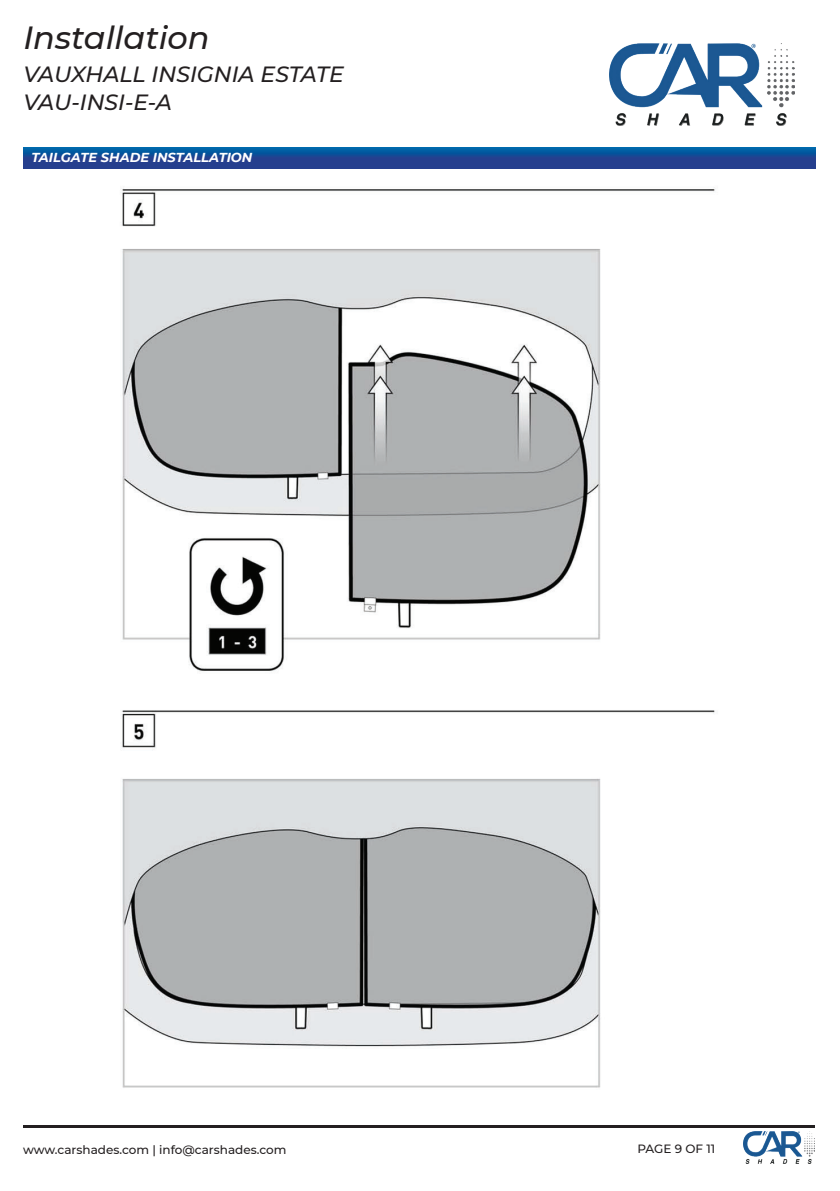
<style>
.page{position:relative;width:840px;height:1191px;background:#fff}
.page>*{position:absolute;margin:0;border:0;box-sizing:border-box;transform-origin:0 0}
.t1{font:italic 500 32px "Montserrat";color:#231f20}
.t2{font:italic 500 22px/28px "Montserrat";color:#231f20}
.t3{font:italic 700 13px "Montserrat";color:#fff}
.t4{font:500 12px "Montserrat";color:#231f20}
</style>
<div class="page">
<hr style="left:23px;top:1125px;width:791px;height:2px;background:#231f20">
<img style="left:743px;top:1131px;width:71px;height:32px">
<img style="left:609px;top:43px;width:184px;height:83px">
<svg style="left:23px;top:147px;width:792px;height:21px;background:#164b96"></svg>
<img style="left:120px;top:187px;width:595px;height:901px">
<h1 class="t1" style="left:23px;top:15px;width:188px">Installation</h1>
<h2 class="t2" style="left:23px;top:59px;width:322px">VAUXHALL INSIGNIA ESTATE<br>VAU-INSI-E-A</h2>
<p class="t3" style="left:31px;top:148px;width:222px">TAILGATE SHADE INSTALLATION</p>
<p class="t4" style="left:23px;top:1141px;width:265px">www.carshades.com | info@carshades.com</p>
<p class="t4" style="left:637px;top:1140px;width:79px">PAGE 9 OF 11</p>
</div>
